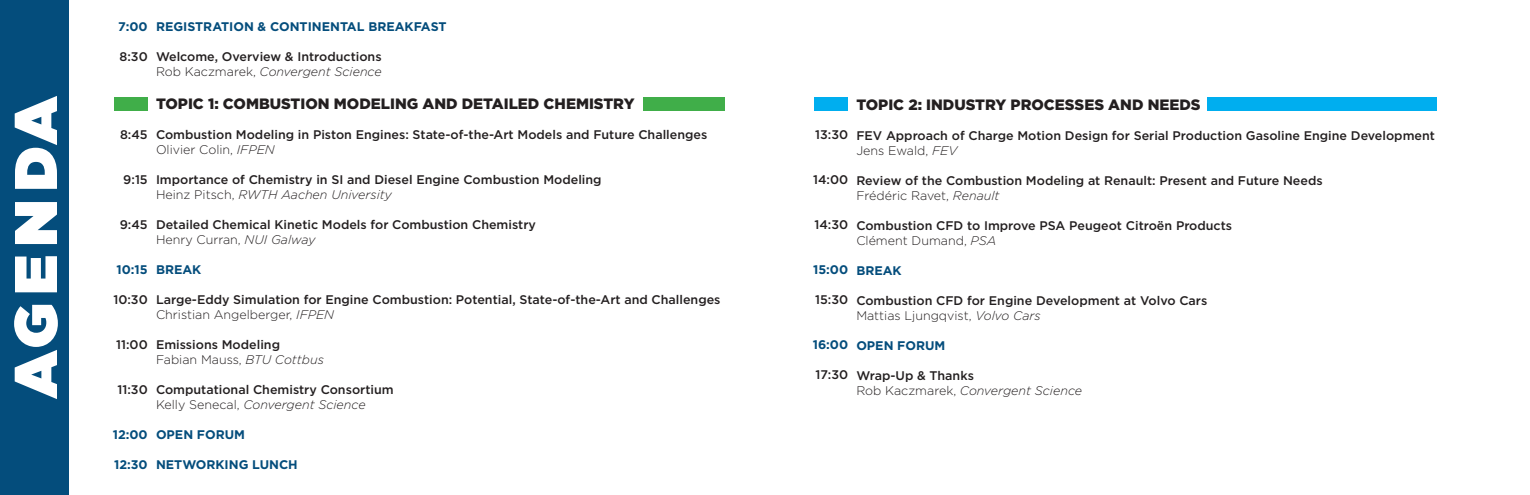
<style>
.page{position:relative;width:1530px;height:495px;background:#fff}
.page>*{position:absolute;margin:0;border:0;box-sizing:border-box;transform-origin:0 0}
.t1{font:900 60px "Gotham";letter-spacing:.14em;color:#fff}
.t2{font:900 15px "Gotham";color:#231f20}
.t3{font:500 12.5px/15px "Gotham";color:#231f20}
.t4{font:700 12.5px "Gotham";color:#044d7c}
.t5{font:italic 300 12.5px/15px "Gotham";color:#231f20}
.s1{font-weight:300}
.s2{font-weight:300;font-style:italic}
.s3{font-weight:500;font-style:normal}
.s4{font-style:normal}
</style>
<div class="page">
<div style="left:0;top:0;width:69px;height:495px;background:#044d7c"></div>
<div style="left:114px;top:98px;width:34px;height:13px;background:#40ae49"></div>
<div style="left:643px;top:98px;width:82px;height:13px;background:#40ae49"></div>
<div style="left:814px;top:98px;width:34px;height:13px;background:#00aeef"></div>
<div style="left:1208px;top:98px;width:229px;height:13px;background:#00aeef"></div>
<h1 class="t1" style="left:-7px;top:398px;width:305px;rotate:-90deg">AGENDA</h1>
<p class="t4" style="left:118px;top:19px;width:31px">7:00</p>
<p class="t3" style="left:120px;top:49px;width:30px">8:30</p>
<p class="t3" style="left:120px;top:127px;width:29px">8:45</p>
<p class="t3" style="left:123px;top:172px;width:26px">9:15</p>
<p class="t3" style="left:120px;top:217px;width:29px">9:45</p>
<p class="t4" style="left:117px;top:262px;width:33px">10:15</p>
<p class="t3" style="left:113px;top:292px;width:36px">10:30</p>
<p class="t3" style="left:116px;top:337px;width:33px">11:00</p>
<p class="t3" style="left:118px;top:382px;width:32px">11:30</p>
<p class="t4" style="left:113px;top:427px;width:37px">12:00</p>
<p class="t4" style="left:114px;top:457px;width:35px">12:30</p>
<p class="t4" style="left:156px;top:19px;width:292px">REGISTRATION &amp; CONTINENTAL BREAKFAST</p>
<p class="t3" style="left:156px;top:49px;width:227px">Welcome, Overview &amp; Introductions<br><span class="s1">Rob Kaczmarek,</span> <span class="s2">Convergent Science</span></p>
<p class="t2" style="left:156px;top:94px;width:480px">TOPIC 1: COMBUSTION MODELING AND DETAILED CHEMISTRY</p>
<p class="t3" style="left:156px;top:127px;width:553px">Combustion Modeling in Piston Engines: State-of-the-Art Models and Future Challenges<br><span class="s1">Olivier Colin,</span> <span class="s2">IFPEN</span></p>
<p class="t3" style="left:156px;top:172px;width:447px">Importance of Chemistry in SI and Diesel Engine Combustion Modeling<br><span class="s1">Heinz Pitsch,</span> <span class="s2">RWTH Aachen University</span></p>
<p class="t3" style="left:156px;top:217px;width:381px">Detailed Chemical Kinetic Models for Combustion Chemistry<br><span class="s1">Henry Curran,</span> <span class="s2">NUI Galway</span></p>
<p class="t4" style="left:156px;top:262px;width:47px">BREAK</p>
<p class="t3" style="left:156px;top:292px;width:566px">Large-Eddy Simulation for Engine Combustion: Potential, State-of-the-Art and Challenges<br><span class="s1">Christian Angelberger,</span> <span class="s2">IFPEN</span></p>
<p class="t3" style="left:156px;top:337px;width:169px">Emissions Modeling<br><span class="s1">Fabian Mauss,</span> <span class="s2">BTU Cottbus</span></p>
<p class="t3" style="left:156px;top:382px;width:239px">Computational Chemistry Consortium<br><span class="s1">Kelly Senecal,</span> <span class="s2">Convergent Science</span></p>
<p class="t4" style="left:156px;top:427px;width:91px">OPEN FORUM</p>
<p class="t4" style="left:156px;top:457px;width:143px">NETWORKING LUNCH</p>
<p class="t3" style="left:815px;top:127px;width:34px">13:30</p>
<p class="t3" style="left:813px;top:172px;width:37px">14:00</p>
<p class="t3" style="left:814px;top:217px;width:35px">14:30</p>
<p class="t4" style="left:813px;top:262px;width:37px">15:00</p>
<p class="t3" style="left:815px;top:292px;width:34px">15:30</p>
<p class="t4" style="left:813px;top:337px;width:37px">16:00</p>
<p class="t3" style="left:815px;top:367px;width:34px">17:30</p>
<p class="t2" style="left:856px;top:94px;width:346px">TOPIC 2: INDUSTRY PROCESSES AND NEEDS</p>
<p class="t3" style="left:856px;top:127px;width:580px">FEV Approach of Charge Motion Design for Serial Production Gasoline Engine Development<br><span class="s1">Jens Ewald,</span> <span class="s2">FEV</span></p>
<p class="t3" style="left:856px;top:172px;width:468px">Review of the Combustion Modeling at Renault: Present and Future Needs<br><span class="s1">Frédéric Ravet,</span> <span class="s2">Renault</span></p>
<p class="t3" style="left:856px;top:217px;width:377px">Combustion CFD to Improve PSA Peugeot Citroën Products<br><span class="s1">Clément Dumand,</span> <span class="s2">PSA</span></p>
<p class="t4" style="left:856px;top:262px;width:47px">BREAK</p>
<p class="t3" style="left:856px;top:292px;width:352px">Combustion CFD for Engine Development at Volvo Cars<br><span class="s1">Mattias Ljungqvist,</span> <span class="s2">Volvo Cars</span></p>
<p class="t4" style="left:856px;top:337px;width:91px">OPEN FORUM</p>
<p class="t5" style="left:856px;top:367px;width:227px"><span class="s3">Wrap-Up &amp; Thanks<br></span><span class="s4">Rob Kaczmarek,</span> Convergent Science</p>
</div>
